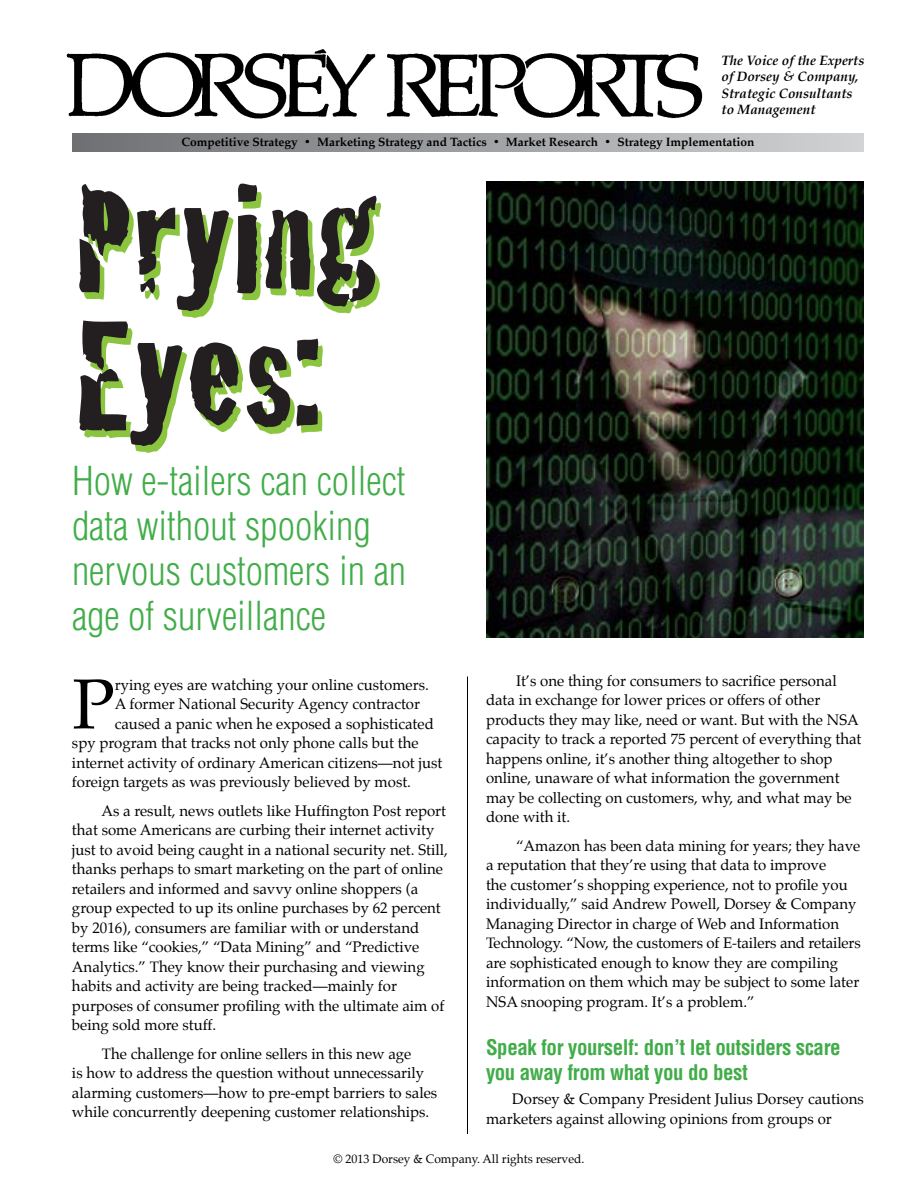
<style>
.page{position:relative;width:918px;height:1188px;background:#fff}
.page>*{position:absolute;margin:0;border:0;box-sizing:border-box;transform-origin:0 0}
.t1{font:162px/135px "Cracked";color:#231f20}
.t2{font:70.95px "Palatino";color:#000}
.t3{font:300 condensed 39px/45px "Helvetica";color:#41ad49}
.t4{font:700 condensed 21px/25.5px "Helvetica";letter-spacing:-.02em;color:#41ad49}
.t5{font:15px/19.5px "Palatino";color:#000}
.t6{font:italic 700 13.5px/16.2px "Palatino";color:#000}
.t7{font:700 12px "Palatino";color:#000}
.t8{font:12px "Palatino";color:#000}
</style>
<div class="page">
<img style="left:66px;top:49px;width:637px;height:70px">
<div style="left:72px;top:134px;width:792px;height:18px;background:linear-gradient(to right,#6d6e71,#d0d2d4)"></div>
<hr style="left:467px;top:676px;width:1px;height:458px;background:#000">
<img style="left:486px;top:182px;width:378px;height:456px">
<p class="t6" style="left:722px;top:53px;width:144px">The Voice of the Experts of Dorsey &amp; Company,<br>Strategic Consultants to Management</p>
<p class="t7" style="left:181px;top:132px;width:575px">Competitive Strategy • Marketing Strategy and Tactics • Market Research • Strategy Implementation</p>
<h1 class="t1" style="left:76px;top:162px;width:305px">Prying<br>Eyes:</h1>
<h3 class="t3" style="left:72px;top:458px;width:336px">How e-tailers can collect data without spooking nervous customers in an age of surveillance</h3>
<h2 class="t2" style="left:72px;top:645px;width:44px">P</h2>
<p class="t5" style="left:115px;top:675px;width:316px">rying eyes are watching your online customers.</p>
<p class="t5" style="left:115px;top:694px;width:307px">A former National Security Agency contractor</p>
<p class="t5" style="left:115px;top:714px;width:321px">caused a panic when he exposed a sophisticated</p>
<p class="t5" style="left:72px;top:733px;width:348px">spy program that tracks not only phone calls but the</p>
<p class="t5" style="left:72px;top:753px;width:372px">internet activity of ordinary American citizens—not just</p>
<p class="t5" style="left:72px;top:772px;width:341px">foreign targets as was previously believed by most.</p>
<p class="t5" style="left:72px;top:801px;width:377px;text-indent:29px">As a result, news outlets like Huffington Post report that some Americans are curbing their internet activity just to avoid being caught in a national security net. Still, thanks perhaps to smart marketing on the part of online retailers and informed and savvy online shoppers (a group expected to up its online purchases by 62 percent by 2016), consumers are familiar with or understand terms like “cookies,” “Data Mining” and “Predictive Analytics.” They know their purchasing and viewing habits and activity are being tracked—mainly for purposes of consumer profiling with the ultimate aim of being sold more stuff.</p>
<p class="t5" style="left:72px;top:1044px;width:367px;text-indent:30px">The challenge for online sellers in this new age<br>is how to address the question without unnecessarily alarming customers—how to pre-empt barriers to sales while concurrently deepening customer relationships.</p>
<p class="t5" style="left:486px;top:671px;width:377px;text-indent:30px">It’s one thing for consumers to sacrifice personal data in exchange for lower prices or offers of other products they may like, need or want. But with the NSA capacity to track a reported 75 percent of everything that happens online, it’s another thing altogether to shop online, unaware of what information the government may be collecting on customers, why, and what may be done with it.</p>
<p class="t5" style="left:486px;top:836px;width:376px;text-indent:30px">“Amazon has been data mining for years; they have a reputation that they’re using that data to improve<br>the customer’s shopping experience, not to profile you individually,” said Andrew Powell, Dorsey &amp; Company Managing Director in charge of Web and Information Technology. “Now, the customers of E-tailers and retailers are sophisticated enough to know they are compiling information on them which may be subject to some later NSA snooping program. It’s a problem.”</p>
<h3 class="t4" style="left:486px;top:1034px;width:356px">Speak for yourself: don’t let outsiders scare you away from what you do best</h3>
<p class="t5" style="left:486px;top:1089px;width:379px;text-indent:26px">Dorsey &amp; Company President Julius Dorsey cautions marketers against allowing opinions from groups or</p>
<p class="t8" style="left:333px;top:1149px;width:253px">© 2013 Dorsey &amp; Company. All rights reserved.</p>
</div>
